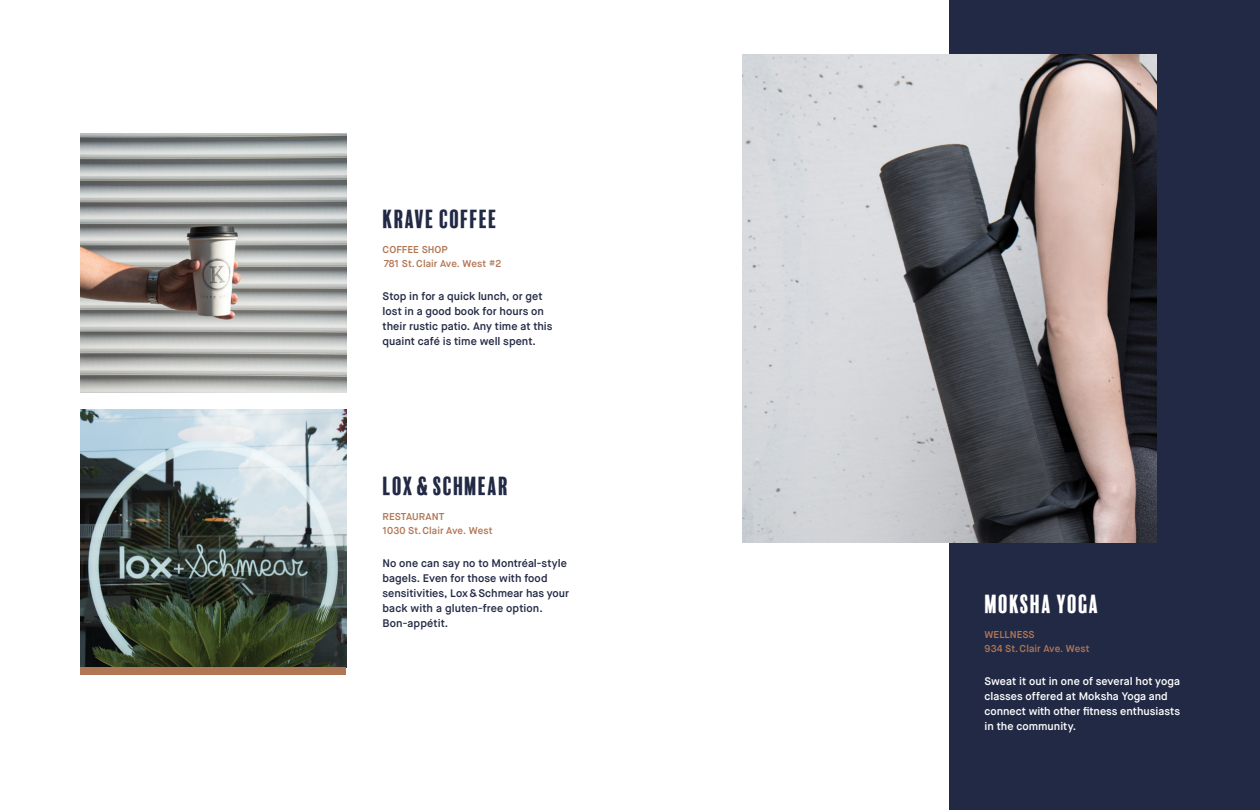
<style>
.page{position:relative;width:1260px;height:810px;background:#fff}
.page>*{position:absolute;margin:0;border:0;box-sizing:border-box;transform-origin:0 0}
.t1{font:24px "Balboa Plus Fill";color:#222944}
.t2{font:24px "Balboa Plus Fill";color:#fff}
.t3{font:600 11px/15px "Maison Neue";color:#222944}
.t4{font:600 11px/15px "Maison Neue";color:#fff}
.t5{font:600 10px/14px "Maison Neue";letter-spacing:.005em;color:#b17654}
</style>
<div class="page">
<img style="left:81px;top:410px;width:265px;height:258px">
<img style="left:81px;top:134px;width:265px;height:259px">
<div style="left:81px;top:668px;width:265px;height:7px;background:#b17654"></div>
<div style="left:950px;top:0;width:310px;height:810px;background:#222944"></div>
<img style="left:742px;top:54px;width:414px;height:489px">
<h1 class="t1" style="left:383px;top:206px;width:117px">KRAVE COFFEE</h1>
<p class="t5" style="left:383px;top:243px;width:120px">COFFEE SHOP<br>781 St.Clair Ave. West #2</p>
<p class="t3" style="left:383px;top:289px;width:171px">Stop in for a quick lunch, or get lost in a good book for hours on their rustic patio. Any time at this quaint café is time well spent.</p>
<h1 class="t1" style="left:383px;top:473px;width:128px">LOX&amp;SCHMEAR</h1>
<p class="t5" style="left:383px;top:509px;width:111px">RESTAURANT<br>1030 St.Clair Ave. West</p>
<p class="t3" style="left:383px;top:556px;width:188px">No one can say no to Montréal-style bagels. Even for those with food sensitivities, Lox&amp;Schmear has your back with a gluten-free option.<br>Bon-appétit.</p>
<h1 class="t2" style="left:984px;top:591px;width:117px">MOKSHA YOGA</h1>
<p class="t5" style="left:984px;top:628px;width:107px">WELLNESS<br>934 St.Clair Ave. West</p>
<p class="t4" style="left:984px;top:674px;width:197px">Sweat it out in one of several hot yoga classes offered at Moksha Yoga and connect with other fitness enthusiasts in the community.</p>
</div>
